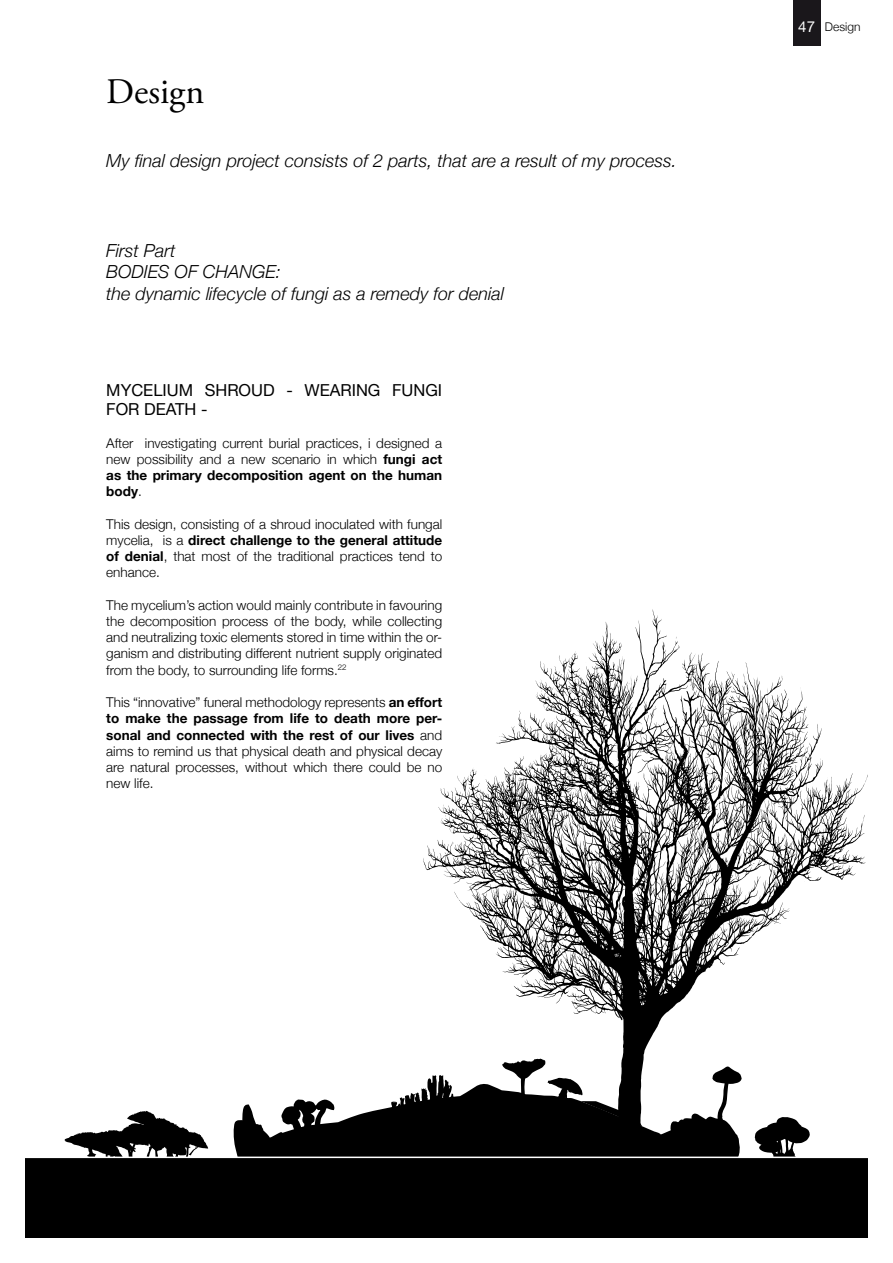
<style>
.page{position:relative;width:893px;height:1263px;background:#fff}
.page>*{position:absolute;margin:0;border:0;box-sizing:border-box;transform-origin:0 0}
.t1{font:36px "Adobe Garamond Pro";color:#000}
.t2{font:italic 300 18px/21.6px "Helvetica Neue";color:#000}
.t3{font:16.5px/19.8px "Helvetica Neue";color:#000}
.t4{font:300 13.5px/16.2px "Helvetica Neue";color:#000;text-align:justify}
.t5{font:300 12px "Helvetica Neue";color:#000}
.s1{font-weight:700}
.s2{font-weight:400;font-size:15px;color:#fff}
</style>
<div class="page">
<div style="left:793px;top:0;width:27px;height:45px;background:#1a171b"></div>
<svg style="left:233px;top:1088px;width:479px;height:68px;fill:#000"></svg>
<svg style="left:64px;top:1111px;width:145px;height:45px"></svg>
<svg style="left:712px;top:1140px;width:28px;height:16px"></svg>
<svg style="left:755px;top:1140px;width:52px;height:16px"></svg>
<svg style="left:423px;top:609px;width:443px;height:531px"></svg>
<svg style="left:690px;top:654px;width:7px;height:2px"></svg>
<svg style="left:586px;top:643px;width:17px;height:24px"></svg>
<svg style="left:614px;top:667px;width:2px;height:7px"></svg>
<svg style="left:628px;top:675px;width:11px;height:10px"></svg>
<svg style="left:690px;top:671px;width:8px;height:24px"></svg>
<svg style="left:701px;top:704px;width:7px;height:2px"></svg>
<svg style="left:538px;top:651px;width:38px;height:59px"></svg>
<svg style="left:627px;top:703px;width:4px;height:7px"></svg>
<svg style="left:652px;top:706px;width:4px;height:6px"></svg>
<svg style="left:759px;top:701px;width:12px;height:12px"></svg>
<svg style="left:707px;top:712px;width:6px;height:5px"></svg>
<svg style="left:784px;top:712px;width:6px;height:7px"></svg>
<svg style="left:805px;top:715px;width:3px;height:5px"></svg>
<svg style="left:561px;top:717px;width:6px;height:5px"></svg>
<svg style="left:760px;top:723px;width:2px;height:6px"></svg>
<svg style="left:697px;top:732px;width:7px;height:8px"></svg>
<svg style="left:711px;top:735px;width:5px;height:6px"></svg>
<svg style="left:660px;top:738px;width:14px;height:5px"></svg>
<svg style="left:495px;top:736px;width:6px;height:8px"></svg>
<svg style="left:667px;top:750px;width:6px;height:2px"></svg>
<svg style="left:541px;top:753px;width:6px;height:2px"></svg>
<svg style="left:578px;top:756px;width:4px;height:3px"></svg>
<svg style="left:553px;top:753px;width:3px;height:12px"></svg>
<svg style="left:691px;top:764px;width:7px;height:8px"></svg>
<svg style="left:505px;top:761px;width:22px;height:12px"></svg>
<svg style="left:458px;top:775px;width:3px;height:8px"></svg>
<svg style="left:865px;top:774px;width:2px;height:10px"></svg>
<svg style="left:468px;top:767px;width:7px;height:17px"></svg>
<svg style="left:815px;top:789px;width:7px;height:2px"></svg>
<svg style="left:562px;top:792px;width:3px;height:4px"></svg>
<svg style="left:516px;top:780px;width:21px;height:17px"></svg>
<svg style="left:792px;top:798px;width:4px;height:7px"></svg>
<svg style="left:840px;top:800px;width:11px;height:8px"></svg>
<svg style="left:443px;top:791px;width:33px;height:18px"></svg>
<svg style="left:571px;top:790px;width:37px;height:21px"></svg>
<svg style="left:521px;top:803px;width:14px;height:12px"></svg>
<svg style="left:757px;top:816px;width:5px;height:5px"></svg>
<svg style="left:772px;top:819px;width:5px;height:4px"></svg>
<svg style="left:564px;top:821px;width:6px;height:5px"></svg>
<svg style="left:842px;top:826px;width:9px;height:10px"></svg>
<svg style="left:556px;top:834px;width:7px;height:3px"></svg>
<svg style="left:492px;top:837px;width:6px;height:6px"></svg>
<svg style="left:785px;top:832px;width:14px;height:11px"></svg>
<svg style="left:444px;top:815px;width:30px;height:33px"></svg>
<svg style="left:856px;top:855px;width:10px;height:2px"></svg>
<svg style="left:454px;top:855px;width:4px;height:3px"></svg>
<svg style="left:561px;top:849px;width:9px;height:9px"></svg>
<svg style="left:518px;top:833px;width:14px;height:28px"></svg>
<svg style="left:780px;top:854px;width:8px;height:8px"></svg>
<svg style="left:711px;top:861px;width:5px;height:3px"></svg>
<svg style="left:591px;top:866px;width:4px;height:7px"></svg>
<svg style="left:663px;top:872px;width:2px;height:6px"></svg>
<svg style="left:514px;top:875px;width:9px;height:4px"></svg>
<svg style="left:736px;top:884px;width:3px;height:5px"></svg>
<svg style="left:467px;top:886px;width:3px;height:5px"></svg>
<svg style="left:503px;top:891px;width:7px;height:3px"></svg>
<svg style="left:746px;top:887px;width:8px;height:8px"></svg>
<svg style="left:454px;top:891px;width:6px;height:9px"></svg>
<svg style="left:555px;top:908px;width:4px;height:7px"></svg>
<svg style="left:476px;top:913px;width:5px;height:5px"></svg>
<svg style="left:738px;top:917px;width:12px;height:5px"></svg>
<svg style="left:544px;top:925px;width:5px;height:4px"></svg>
<svg style="left:725px;top:923px;width:3px;height:6px"></svg>
<svg style="left:486px;top:927px;width:4px;height:5px"></svg>
<svg style="left:546px;top:945px;width:5px;height:6px"></svg>
<svg style="left:572px;top:998px;width:8px;height:5px"></svg>
<div style="left:26px;top:1156px;width:841px;height:81px;background:#000"></div>
<h1 class="t1" style="left:106px;top:70px;width:99px">Design</h1>
<h2 class="t2" style="left:106px;top:149px;width:572px">My final design project consists of 2 parts, that are a result of my process.</h2>
<h2 class="t2" style="left:106px;top:239px;width:399px">First Part<br>BODIES OF CHANGE:<br>the dynamic lifecycle of fungi as a remedy for denial</h2>
<p class="t3" style="left:106px;top:380px;width:337px">MYCELIUM SHROUD - WEARING FUNGI<br>FOR DEATH -</p>
<p class="t4" style="left:106px;top:435px;width:337px">After investigating current burial practices, i designed a new possibility and a new scenario in which <span class="s1">fungi act as the primary decomposition agent on the human body</span>.</p>
<p class="t4" style="left:106px;top:516px;width:337px">This design, consisting of a shroud inoculated with fungal mycelia, is a <span class="s1">direct challenge to the general attitude of denial</span>, that most of the traditional practices tend to enhance.</p>
<p class="t4" style="left:106px;top:597px;width:337px">The mycelium’s action would mainly contribute in favouring the decomposition process of the body, while collecting and neutralizing toxic elements stored in time within the or&shy;ganism and distributing different nutrient supply originated from the body, to surrounding life forms.<sup>22</sup></p>
<p class="t4" style="left:106px;top:694px;width:337px">This “innovative” funeral methodology represents <span class="s1">an effort to make the passage from life to death more per&shy;sonal and connected with the rest of our lives</span> and aims to remind us that physical death and physical decay are natural processes, without which there could be no new life.</p>
<p class="t5" style="left:798px;top:20px;width:64px"><span class="s2">47</span> Design</p>
</div>
